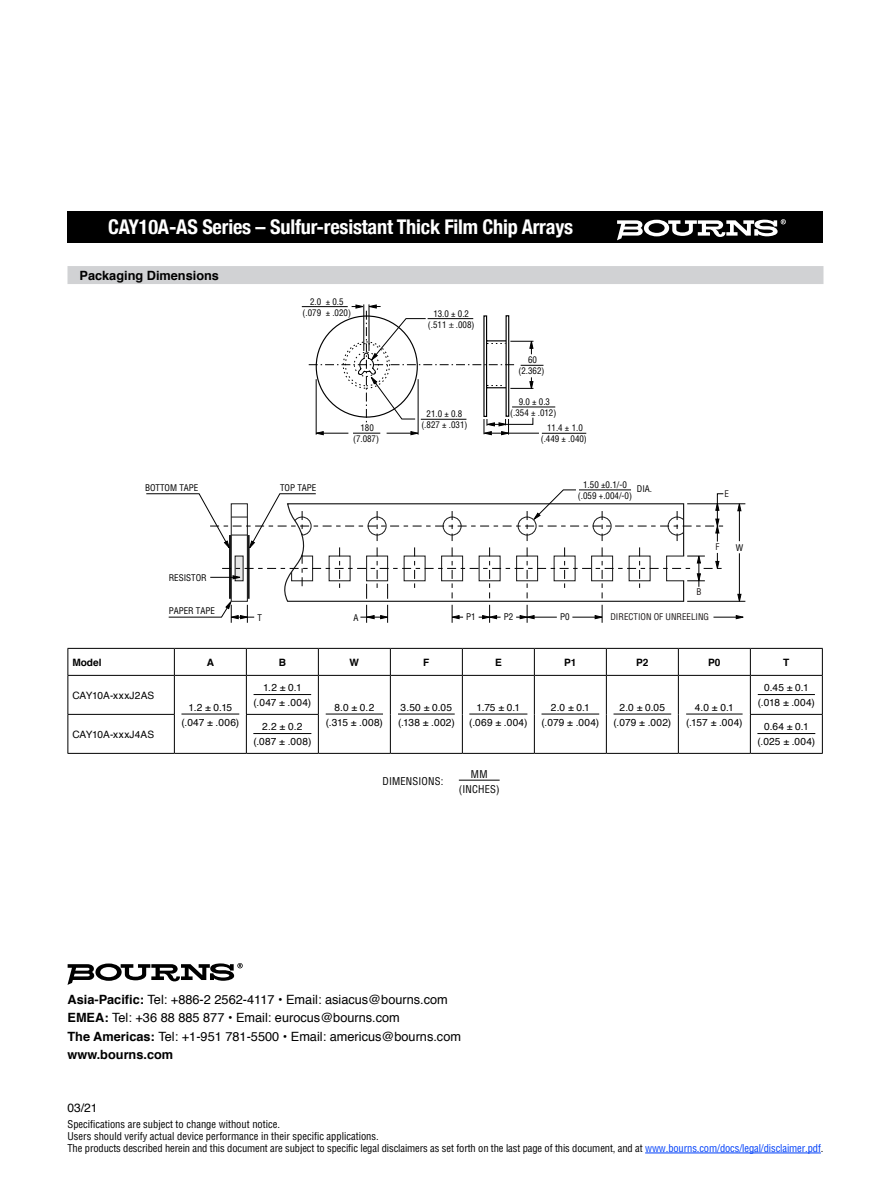
<style>
.page{position:relative;width:891px;height:1188px;background:#fff}
.page>*{position:absolute;margin:0;border:0;box-sizing:border-box;transform-origin:0 0}
.t1{font:700 condensed 20.25px "Helvetica Neue";letter-spacing:-.01em;color:#fff}
.t2{font:12.75px/18.3px "Helvetica";color:#000}
.t3{font:700 12.75px "Helvetica";color:#000}
.t4{font:12px "Helvetica";color:#000}
.t5{font:condensed 10.5px/12px "Helvetica";letter-spacing:-.01em;color:#000}
.t6{font:condensed 10.5px/15px "Helvetica";letter-spacing:.02em;color:#000;text-align:center}
.t7{font:10.2px/15px "Helvetica";letter-spacing:.02em;color:#000;text-align:center}
.t8{font:700 10.2px "Helvetica";color:#000}
.t9{font:condensed 9px/10.6px "Helvetica";color:#000;text-align:center}
.t10{font:condensed 9px "Helvetica";color:#1e1919}
.s1{font-family:"Myriad Pro";font-stretch:normal}
.s2{font-weight:700}
.s3{color:#0040f9}
</style>
<div class="page">
<div style="left:68px;top:212px;width:756px;height:31px;background:#000"></div>
<svg style="left:617px;top:219px;width:169px;height:21px"></svg>
<hr style="left:645px;top:1153px;width:176px;height:1px;background:#0040f9">
<hr style="left:459px;top:780px;width:41px;height:1px;background:#000">
<div style="left:68px;top:266px;width:756px;height:18px;background:#d1d2d4"></div>
<svg style="left:146px;top:489px;width:599px;height:134px"></svg>
<hr style="left:579px;top:490px;width:52px;height:1px;background:#000">
<hr style="left:68px;top:648px;width:106px;height:1px;background:#000">
<svg style="left:68px;top:649px;width:1px;height:26px"></svg>
<hr style="left:174px;top:648px;width:72px;height:1px;background:#000">
<svg style="left:174px;top:649px;width:1px;height:26px"></svg>
<hr style="left:246px;top:648px;width:72px;height:1px;background:#000">
<svg style="left:246px;top:649px;width:1px;height:26px"></svg>
<hr style="left:318px;top:648px;width:72px;height:1px;background:#000">
<svg style="left:318px;top:649px;width:1px;height:26px"></svg>
<hr style="left:390px;top:648px;width:72px;height:1px;background:#000">
<svg style="left:390px;top:649px;width:1px;height:26px"></svg>
<hr style="left:462px;top:648px;width:72px;height:1px;background:#000">
<svg style="left:462px;top:649px;width:1px;height:26px"></svg>
<hr style="left:534px;top:648px;width:72px;height:1px;background:#000">
<svg style="left:534px;top:649px;width:1px;height:26px"></svg>
<hr style="left:606px;top:648px;width:72px;height:1px;background:#000">
<svg style="left:606px;top:649px;width:1px;height:26px"></svg>
<hr style="left:678px;top:648px;width:72px;height:1px;background:#000">
<svg style="left:678px;top:649px;width:1px;height:26px"></svg>
<hr style="left:750px;top:648px;width:73px;height:1px;background:#000">
<svg style="left:750px;top:649px;width:1px;height:26px"></svg>
<svg style="left:822px;top:649px;width:1px;height:26px"></svg>
<hr style="left:68px;top:675px;width:106px;height:1px;background:#000">
<hr style="left:68px;top:676px;width:1px;height:38px;background:#000">
<hr style="left:174px;top:675px;width:72px;height:1px;background:#000">
<hr style="left:174px;top:676px;width:1px;height:38px;background:#000">
<hr style="left:246px;top:675px;width:72px;height:1px;background:#000">
<hr style="left:246px;top:676px;width:1px;height:38px;background:#000">
<hr style="left:318px;top:675px;width:72px;height:1px;background:#000">
<hr style="left:318px;top:676px;width:1px;height:38px;background:#000">
<hr style="left:390px;top:675px;width:72px;height:1px;background:#000">
<hr style="left:390px;top:676px;width:1px;height:38px;background:#000">
<hr style="left:462px;top:675px;width:72px;height:1px;background:#000">
<hr style="left:462px;top:676px;width:1px;height:38px;background:#000">
<hr style="left:534px;top:675px;width:72px;height:1px;background:#000">
<hr style="left:534px;top:676px;width:1px;height:38px;background:#000">
<hr style="left:606px;top:675px;width:72px;height:1px;background:#000">
<hr style="left:606px;top:676px;width:1px;height:38px;background:#000">
<hr style="left:678px;top:675px;width:72px;height:1px;background:#000">
<hr style="left:678px;top:676px;width:1px;height:38px;background:#000">
<hr style="left:750px;top:675px;width:73px;height:1px;background:#000">
<hr style="left:750px;top:676px;width:1px;height:38px;background:#000">
<hr style="left:822px;top:676px;width:1px;height:38px;background:#000">
<hr style="left:68px;top:714px;width:107px;height:1px;background:#000">
<hr style="left:68px;top:715px;width:1px;height:38px;background:#000">
<hr style="left:174px;top:715px;width:1px;height:38px;background:#000">
<hr style="left:246px;top:714px;width:73px;height:1px;background:#000">
<hr style="left:246px;top:715px;width:1px;height:38px;background:#000">
<hr style="left:318px;top:715px;width:1px;height:38px;background:#000">
<hr style="left:390px;top:714px;width:1px;height:39px;background:#000">
<hr style="left:462px;top:714px;width:1px;height:39px;background:#000">
<hr style="left:534px;top:714px;width:1px;height:39px;background:#000">
<hr style="left:606px;top:714px;width:1px;height:39px;background:#000">
<hr style="left:678px;top:714px;width:1px;height:39px;background:#000">
<hr style="left:750px;top:714px;width:73px;height:1px;background:#000">
<hr style="left:750px;top:715px;width:1px;height:38px;background:#000">
<hr style="left:822px;top:715px;width:1px;height:38px;background:#000">
<hr style="left:68px;top:753px;width:106px;height:1px;background:#000">
<hr style="left:174px;top:753px;width:72px;height:1px;background:#000">
<hr style="left:246px;top:753px;width:72px;height:1px;background:#000">
<hr style="left:318px;top:753px;width:72px;height:1px;background:#000">
<hr style="left:390px;top:753px;width:72px;height:1px;background:#000">
<hr style="left:462px;top:753px;width:72px;height:1px;background:#000">
<hr style="left:534px;top:753px;width:72px;height:1px;background:#000">
<hr style="left:606px;top:753px;width:72px;height:1px;background:#000">
<hr style="left:678px;top:753px;width:72px;height:1px;background:#000">
<hr style="left:750px;top:753px;width:73px;height:1px;background:#000">
<hr style="left:181px;top:714px;width:58px;height:1px;background:#000">
<hr style="left:254px;top:694px;width:57px;height:1px;background:#000">
<hr style="left:326px;top:714px;width:57px;height:1px;background:#000">
<hr style="left:398px;top:714px;width:57px;height:1px;background:#000">
<hr style="left:469px;top:714px;width:58px;height:1px;background:#000">
<hr style="left:542px;top:714px;width:57px;height:1px;background:#000">
<hr style="left:614px;top:714px;width:57px;height:1px;background:#000">
<hr style="left:686px;top:714px;width:57px;height:1px;background:#000">
<hr style="left:758px;top:694px;width:57px;height:1px;background:#000">
<hr style="left:253px;top:733px;width:58px;height:1px;background:#000">
<hr style="left:757px;top:733px;width:58px;height:1px;background:#000">
<svg style="left:68px;top:963px;width:175px;height:22px"></svg>
<hr style="left:363px;top:304px;width:1px;height:47px;background:#000">
<hr style="left:369px;top:304px;width:1px;height:47px;background:#000">
<hr style="left:302px;top:306px;width:46px;height:1px;background:#000">
<svg style="left:309px;top:305px;width:234px;height:130px"></svg>
<hr style="left:421px;top:419px;width:45px;height:1px;background:#000">
<hr style="left:428px;top:318px;width:45px;height:1px;background:#000">
<hr style="left:542px;top:433px;width:44px;height:1px;background:#000">
<hr style="left:512px;top:407px;width:43px;height:1px;background:#000">
<h1 class="t1" style="left:108px;top:210px;width:467px">CAY10A-AS Series – Sulfur-resistant Thick Film Chip Arrays</h1>
<p class="t3" style="left:80px;top:265px;width:141px">Packaging Dimensions</p>
<p class="t9" style="left:303px;top:296px;width:50px">2.0 ± 0.5 (.079 ± .020)</p>
<p class="t9" style="left:353px;top:423px;width:28px">180 (7.087)</p>
<p class="t9" style="left:428px;top:308px;width:48px">13.0 ± 0.2 (.511 <span class="s1">±</span> .008)</p>
<p class="t9" style="left:421px;top:409px;width:48px">21.0 ± 0.8 (.827 ± .031)</p>
<p class="t9" style="left:518px;top:355px;width:28px">60 (2.362)</p>
<p class="t9" style="left:510px;top:396px;width:48px">9.0 ± 0.3 (.354 ± .012)</p>
<p class="t9" style="left:541px;top:423px;width:48px">11.4 ± 1.0 (.449 ± .040)</p>
<p class="t9" style="left:578px;top:478px;width:56px;line-height:11.2px">1.50 ±0.1/-0 (.059 +.004/-0)</p>
<p class="t9" style="left:145px;top:483px;width:55px">BOTTOM TAPE</p>
<p class="t9" style="left:280px;top:483px;width:38px">TOP TAPE</p>
<p class="t9" style="left:637px;top:484px;width:17px">DIA.</p>
<p class="t9" style="left:169px;top:572px;width:40px">RESISTOR</p>
<p class="t10" style="left:724px;top:488px;width:6px">E</p>
<p class="t10" style="left:696px;top:587px;width:7px">B</p>
<p class="t10" style="left:715px;top:541px;width:5px">F</p>
<p class="t9" style="left:736px;top:542px;width:9px">W</p>
<p class="t9" style="left:169px;top:605px;width:48px">PAPER TAPE</p>
<p class="t9" style="left:257px;top:612px;width:6px">T</p>
<p class="t9" style="left:353px;top:612px;width:7px">A</p>
<p class="t9" style="left:466px;top:612px;width:11px">P1</p>
<p class="t9" style="left:504px;top:612px;width:11px">P2</p>
<p class="t9" style="left:560px;top:612px;width:11px">P0</p>
<p class="t10" style="left:610px;top:612px;width:100px">DIRECTION OF UNREELING</p>
<p class="t8" style="left:72px;top:654px;width:31px">Model</p>
<p class="t8" style="left:207px;top:654px;width:9px">A</p>
<p class="t8" style="left:279px;top:654px;width:9px">B</p>
<p class="t8" style="left:350px;top:654px;width:11px">W</p>
<p class="t8" style="left:423px;top:654px;width:8px">F</p>
<p class="t8" style="left:495px;top:654px;width:8px">E</p>
<p class="t8" style="left:564px;top:654px;width:14px">P1</p>
<p class="t8" style="left:636px;top:654px;width:14px">P2</p>
<p class="t8" style="left:708px;top:654px;width:14px">P0</p>
<p class="t8" style="left:783px;top:654px;width:8px">T</p>
<p class="t7" style="left:72px;top:688px;width:83px">CAY10A-xxxJ2AS</p>
<p class="t7" style="left:181px;top:700px;width:59px">1.2 ± 0.15 (.047 ± .006)</p>
<p class="t7" style="left:254px;top:680px;width:59px">1.2 ± 0.1 (.047 ± .004)</p>
<p class="t7" style="left:758px;top:680px;width:59px">0.45 ± 0.1 (.018 ± .004)</p>
<p class="t7" style="left:326px;top:700px;width:59px">8.0 ± 0.2 (.315 ± .008)</p>
<p class="t7" style="left:398px;top:700px;width:58px;text-align:left">3.50 ± 0.05 (.138 ± .002)</p>
<p class="t7" style="left:469px;top:700px;width:60px">1.75 ± 0.1 (.069 ± .004)</p>
<p class="t7" style="left:542px;top:700px;width:59px">2.0 ± 0.1 (.079 ± .004)</p>
<p class="t7" style="left:614px;top:700px;width:59px">2.0 ± 0.05 (.079 ± .002)</p>
<p class="t7" style="left:686px;top:700px;width:58px">4.0 ± 0.1 (.157 ± .004)</p>
<p class="t7" style="left:72px;top:727px;width:83px">CAY10A-xxxJ4AS</p>
<p class="t7" style="left:253px;top:719px;width:60px">2.2 ± 0.2 (.087 ± .008)</p>
<p class="t7" style="left:757px;top:719px;width:59px">0.64 ± 0.1 (.025 ± .004)</p>
<p class="t6" style="left:383px;top:774px;width:62px">DIMENSIONS:</p>
<p class="t6" style="left:459px;top:766px;width:42px">MM (INCHES)</p>
<p class="t2" style="left:68px;top:991px;width:395px"><span class="s2">Asia-Pacific:</span> Tel: +886-2 2562-4117 • Email: asiacus@bourns.com <span class="s2">EMEA:</span> Tel: +36 88 885 877 • Email: eurocus@bourns.com<br><span class="s2">The Americas:</span> Tel: +1-951 781-5500 • Email: americus@bourns.com <span class="s2">www.bourns.com</span></p>
<p class="t4" style="left:68px;top:1098px;width:32px">03/21</p>
<p class="t5" style="left:68px;top:1118px;width:757px">Specifications are subject to change without notice.<br>Users should verify actual device performance in their specific applications.<br>The products described herein and this document are subject to specific legal disclaimers as set forth on the last page of this document, and at <span class="s3">www.bourns.com/docs/legal/disclaimer.pdf</span>.</p>
</div>
